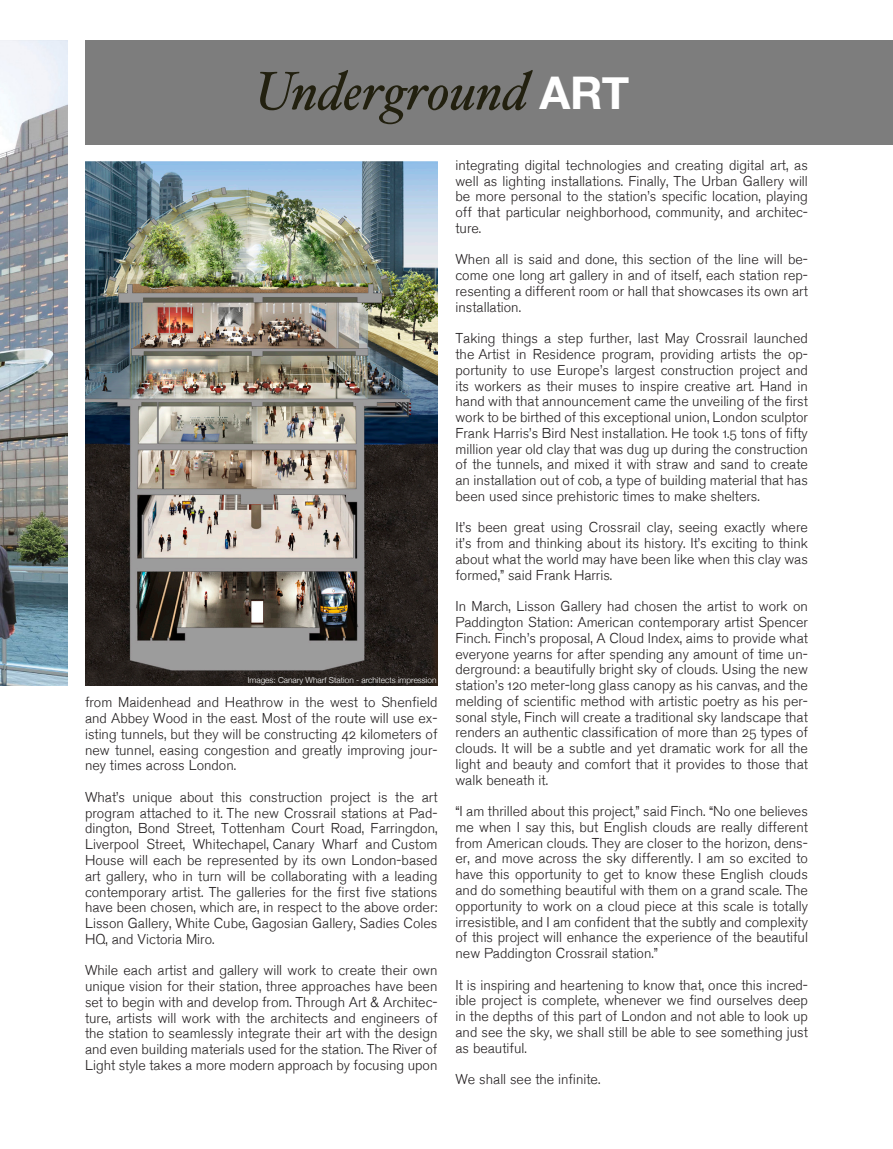
<style>
.page{position:relative;width:893px;height:1149px;background:#fff}
.page>*{position:absolute;margin:0;border:0;box-sizing:border-box;transform-origin:0 0}
.t1{font:italic 54px "Hoefler Text";color:#22200f}
.t2{font:14.25px/15.8px "Akzidenz Grotesk BE Light Os F";color:#231f20;text-align:justify}
.t3{font:300 8.25px "Helvetica Neue";color:#fff}
.s1{font-family:"Helvetica Neue";font-weight:700;font-style:normal;font-size:45px;color:#fff}
</style>
<div class="page">
<div style="left:85px;top:41px;width:808px;height:104px;background:#7d7d7d"></div>
<img style="left:0;top:41px;width:67px;height:644px">
<img style="left:85px;top:162px;width:352px;height:523px">
<p class="t1" style="left:255px;top:59px;width:376px">Underground <span class="s1">ART</span></p>
<p class="t3" style="left:248px;top:673px;width:190px">Images: Canary Wharf Station - architects impression</p>
<p class="t2" style="left:85px;top:694px;width:354px">from Maidenhead and Heathrow in the west to Shenfield and Abbey Wood in the east. Most of the route will use ex&shy;isting tunnels, but they will be constructing 42 kilometers of new tunnel, easing congestion and greatly improving jour&shy;ney times across London.</p>
<p class="t2" style="left:85px;top:789px;width:354px">What’s unique about this construction project is the art program attached to it. The new Crossrail stations at Pad&shy;dington, Bond Street, Tottenham Court Road, Farringdon, Liverpool Street, Whitechapel, Canary Wharf and Custom House will each be represented by its own London-based art gallery, who in turn will be collaborating with a leading contemporary artist. The galleries for the first five stations have been chosen, which are, in respect to the above order:<br>Lisson Gallery, White Cube, Gagosian Gallery, Sadies Coles HQ, and Victoria Miro.</p>
<p class="t2" style="left:85px;top:962px;width:354px">While each artist and gallery will work to create their own unique vision for their station, three approaches have been set to begin with and develop from. Through Art &amp; Architec&shy;ture, artists will work with the architects and engineers of the station to seamlessly integrate their art with the design and even building materials used for the station. The River of Light style takes a more modern approach by focusing upon</p>
<p class="t2" style="left:455px;top:157px;width:354px">integrating digital technologies and creating digital art, as well as lighting installations. Finally, The Urban Gallery will be more personal to the station’s specific location, playing off that particular neighborhood, community, and architec&shy;ture.</p>
<p class="t2" style="left:455px;top:252px;width:354px">When all is said and done, this section of the line will be&shy;come one long art gallery in and of itself, each station rep&shy;resenting a different room or hall that showcases its own art installation.</p>
<p class="t2" style="left:455px;top:330px;width:354px">Taking things a step further, last May Crossrail launched the Artist in Residence program, providing artists the op&shy;portunity to use Europe’s largest construction project and its workers as their muses to inspire creative art. Hand in hand with that announcement came the unveiling of the first work to be birthed of this exceptional union, London sculptor Frank Harris’s Bird Nest installation. He took 1.5 tons of fifty million year old clay that was dug up during the construction of the tunnels, and mixed it with straw and sand to create an installation out of cob, a type of building material that has been used since prehistoric times to make shelters.</p>
<p class="t2" style="left:455px;top:519px;width:354px">It’s been great using Crossrail clay, seeing exactly where it’s from and thinking about its history. It’s exciting to think about what the world may have been like when this clay was formed,” said Frank Harris.</p>
<p class="t2" style="left:455px;top:598px;width:354px">In March, Lisson Gallery had chosen the artist to work on Paddington Station: American contemporary artist Spencer Finch. Finch’s proposal, A Cloud Index, aims to provide what everyone yearns for after spending any amount of time un&shy;derground: a beautifully bright sky of clouds. Using the new station’s 120 meter-long glass canopy as his canvas, and the melding of scientific method with artistic poetry as his per&shy;sonal style, Finch will create a traditional sky landscape that renders an authentic classification of more than 25 types of clouds. It will be a subtle and yet dramatic work for all the light and beauty and comfort that it provides to those that walk beneath it.</p>
<p class="t2" style="left:455px;top:803px;width:354px">“I am thrilled about this project,” said Finch. “No one believes me when I say this, but English clouds are really different from American clouds. They are closer to the horizon, dens&shy;er, and move across the sky differently. I am so excited to have this opportunity to get to know these English clouds and do something beautiful with them on a grand scale. The opportunity to work on a cloud piece at this scale is totally irresistible, and I am confident that the subtly and complexity of this project will enhance the experience of the beautiful new Paddington Crossrail station.”</p>
<p class="t2" style="left:455px;top:976px;width:354px">It is inspiring and heartening to know that, once this incred&shy;ible project is complete, whenever we find ourselves deep in the depths of this part of London and not able to look up and see the sky, we shall still be able to see something just as beautiful.</p>
<p class="t2" style="left:455px;top:1071px;width:146px">We shall see the infinite.</p>
</div>
